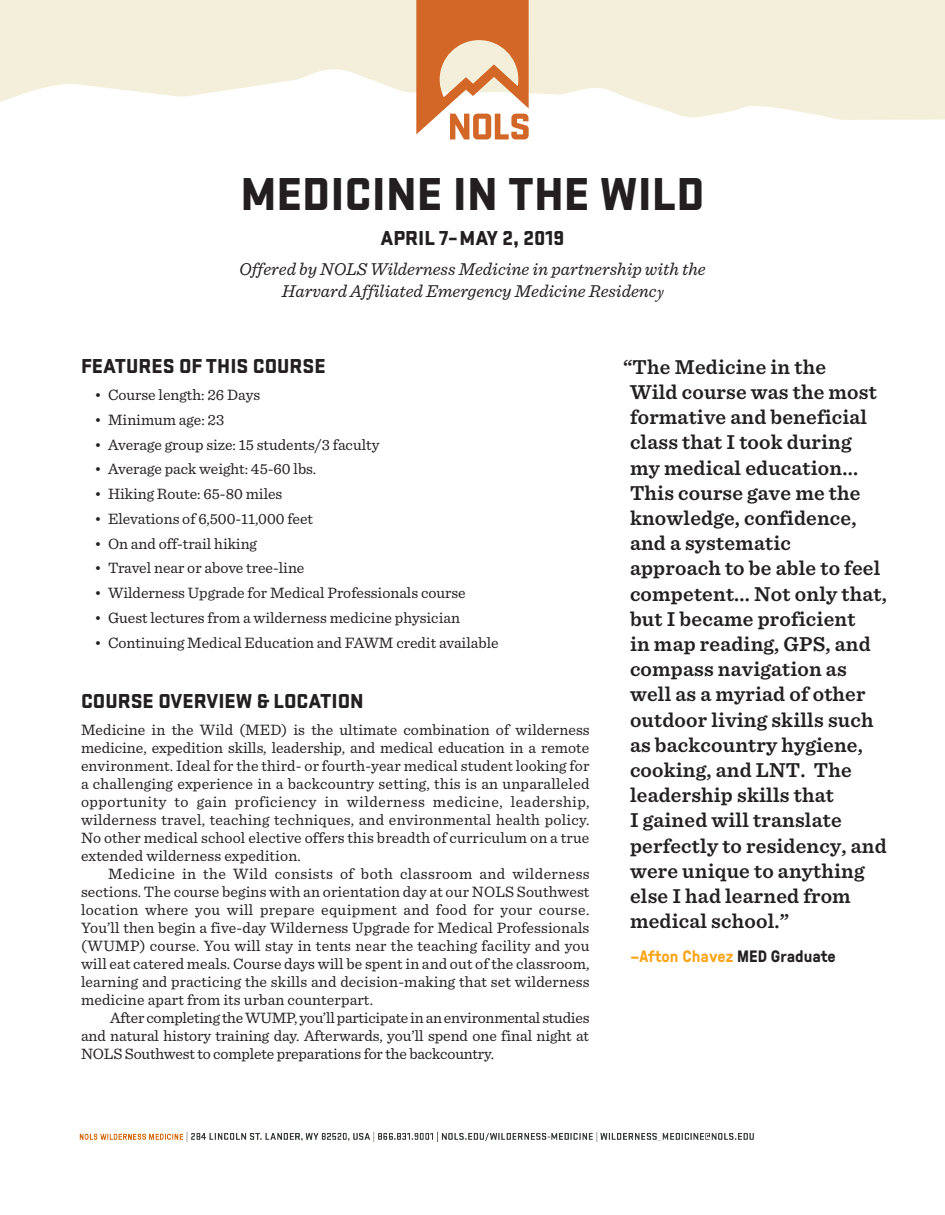
<style>
.page{position:relative;width:945px;height:1215px;background:#fff}
.page>*{position:absolute;margin:0;border:0;box-sizing:border-box;transform-origin:0 0}
.t1{font:900 48px "Stratum 2";color:#231f20}
.t2{font:600 21px/25.2px "Sentinel";letter-spacing:.01em;color:#231f20}
.Heading{font:900 21px "Stratum 2";color:#231f20}
.t3{font:italic 18px "Sentinel";color:#231f20}
.t4{font:700 16.5px "GT Pressura";color:#f9a51b}
.Body_copy{font:15.75px/18px "Sentinel";color:#231f20;text-align:justify}
.s1{font-family:"Adobe Garamond"}
.s2{color:#231f20}
</style>
<div class="page">
<svg style="left:0;top:0;width:945px;height:120px;fill:#f4efdb"></svg>
<svg style="left:416px;top:0;width:113px;height:139px"></svg>
<img style="left:79px;top:1131px;width:675px;height:11px">
<p class="t1" style="left:240px;top:159px;width:466px">MEDICINE IN THE WILD</p>
<p class="Heading" style="left:381px;top:222px;width:185px">APRIL 7–MAY 2, 2019</p>
<p class="t3" style="left:239px;top:255px;width:468px">Offered by NOLS Wilderness Medicine in partnership with the</p>
<p class="t3" style="left:282px;top:278px;width:383px">Harvard Affiliated Emergency Medicine Residenc<span class="s1">y</span></p>
<p class="Heading" style="left:81px;top:351px;width:246px">FEATURES OF THIS COURSE</p>
<p class="Body_copy" style="left:94px;top:385px;width:167px">• Course length: 26 Days</p>
<p class="Body_copy" style="left:94px;top:410px;width:131px">• Minimum age: 23</p>
<p class="Body_copy" style="left:94px;top:434px;width:286px">• Average group size: 15 students/3 faculty</p>
<p class="Body_copy" style="left:94px;top:459px;width:223px">• Average pack weight: 45-60 lbs.</p>
<p class="Body_copy" style="left:94px;top:484px;width:189px">• Hiking Route: 65-80 miles</p>
<p class="Body_copy" style="left:94px;top:509px;width:220px">• Elevations of 6,500-11,000 feet</p>
<p class="Body_copy" style="left:94px;top:533px;width:164px">• On and off-trail hiking</p>
<p class="Body_copy" style="left:94px;top:558px;width:211px">• Travel near or above tree-line</p>
<p class="Body_copy" style="left:94px;top:583px;width:373px">• Wilderness Upgrade for Medical Professionals course</p>
<p class="Body_copy" style="left:94px;top:608px;width:367px">• Guest lectures from a wilderness medicine physician</p>
<p class="Body_copy" style="left:94px;top:632px;width:406px">• Continuing Medical Education and FAWM credit available</p>
<p class="Heading" style="left:81px;top:686px;width:284px">COURSE OVERVIEW &amp; LOCATION</p>
<p class="Body_copy" style="left:81px;top:720px;width:510px">Medicine in the Wild (MED) is the ultimate combination of wilderness medicine, expedition skills, leadership, and medical education in a remote environment. Ideal for the third- or fourth-year medical student looking for a challenging experience in a backcountry setting, this is an unparalleled opportunity to gain proficiency in wilderness medicine, leadership, wilderness travel, teaching techniques, and environmental health policy.<br>No other medical school elective offers this breadth of curriculum on a true extended wilderness expedition.</p>
<p class="Body_copy" style="left:81px;top:864px;width:510px;text-indent:27px">Medicine in the Wild consists of both classroom and wilderness sections. The course begins with an orientation day at our NOLS Southwest location where you will prepare equipment and food for your course.<br>You’ll then begin a five-day Wilderness Upgrade for Medical Professionals (WUMP) course. You will stay in tents near the teaching facility and you will eat catered meals. Course days will be spent in and out of the classroom, learning and practicing the skills and decision-making that set wilderness medicine apart from its urban counterpart.</p>
<p class="Body_copy" style="left:81px;top:1008px;width:510px;text-indent:29px">After completing the WUMP, you’ll participate in an environmental studies and natural history training day. Afterwards, you’ll spend one final night at NOLS Southwest to complete preparations for the backcountry.</p>
<p class="t2" style="left:630px;top:353px;width:258px;text-indent:-7px">“The Medicine in the<br>Wild course was the most formative and beneficial class that I took during<br>my medical education...<br>This course gave me the knowledge, confidence, and a systematic approach to be able to feel competent... Not only that, but I became proficient<br>in map reading, GPS, and compass navigation as well as a myriad of other outdoor living skills such as backcountry hygiene, cooking, and LNT. The leadership skills that<br>I gained will translate perfectly to residency, and were unique to anything else I had learned from medical school.”</p>
<p class="t4" style="left:630px;top:945px;width:207px">–Afton Chavez <span class="s2">MED Graduate</span></p>
</div>
